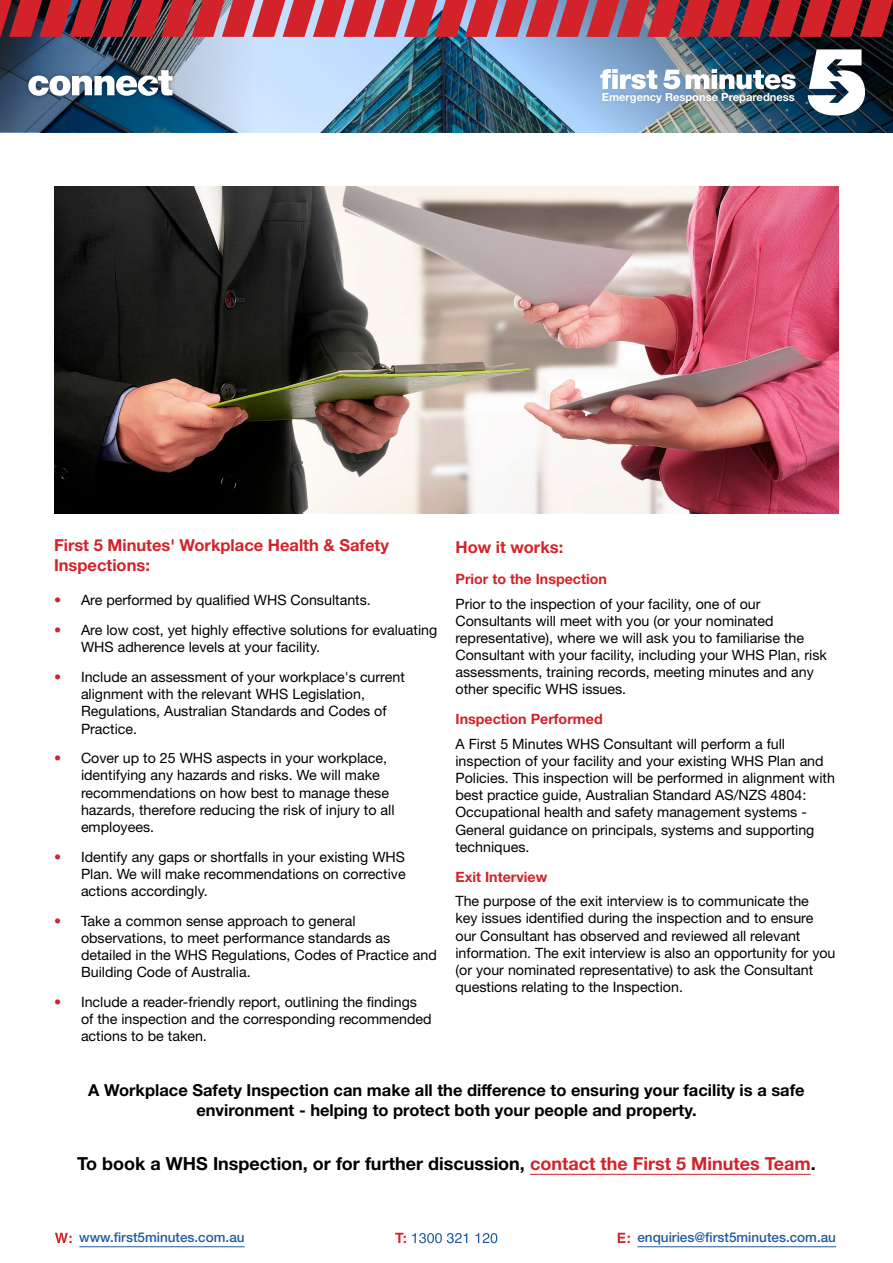
<style>
.page{position:relative;width:893px;height:1263px;background:#fff}
.page>*{position:absolute;margin:0;border:0;box-sizing:border-box;transform-origin:0 0}
.t1{font:700 18px "Helvetica Neue LT Std";color:#000}
.t2{font:700 16.5px/19.8px "Helvetica Neue LT Std";color:#000;text-align:center}
.t3{font:700 16.5px/19.8px "Helvetica Neue LT Std";color:#d2232a}
.t4{font:14.25px/17.1px "Helvetica Neue LT Std";color:#000}
.t5{font:700 14.25px "Helvetica Neue LT Std";color:#d2232a}
.t6{font:500 13.5px "Helvetica Neue LT Std";color:#215e9e}
.t7{font:700 11.1px "Helvetica Neue LT Std";color:#fff}
.s1{color:#d2232a}
</style>
<div class="page">
<img style="left:54px;top:187px;width:785px;height:326px">
<hr style="left:530px;top:1174px;width:281px;height:1px;background:#d2232a">
<img style="left:0;top:0;width:893px;height:133px">
<div style="left:598px;top:88px;width:201px;height:19px;background:#000;opacity:.11"></div>
<svg style="left:55px;top:1233px;width:17px;height:10px"></svg>
<svg style="left:412px;top:1233px;width:85px;height:10px"></svg>
<svg style="left:395px;top:1233px;width:11px;height:10px"></svg>
<svg style="left:618px;top:1233px;width:12px;height:10px"></svg>
<hr style="left:79px;top:1246px;width:166px;height:1px;background:#215e9e">
<hr style="left:637px;top:1246px;width:199px;height:1px;background:#215e9e">
<p class="t7" style="left:602px;top:90px;width:195px">Emergency Response Preparedness</p>
<p class="t3" style="left:54px;top:535px;width:336px">First 5 Minutes' Workplace Health &amp; Safety<br>Inspections:</p>
<p class="t4" style="left:54px;top:592px;width:318px"><span class="s1">•</span> Are performed by qualified WHS Consultants.</p>
<p class="t4" style="left:81px;top:621px;width:358px;text-indent:-27px"><span class="s1">•</span> Are low cost, yet highly effective solutions for evaluating<br>WHS adherence levels at your facility.</p>
<p class="t4" style="left:81px;top:668px;width:325px;text-indent:-27px"><span class="s1">•</span> Include an assessment of your workplace's current alignment with the relevant WHS Legislation, Regulations, Australian Standards and Codes of Practice.</p>
<p class="t4" style="left:81px;top:749px;width:315px;text-indent:-27px"><span class="s1">•</span> Cover up to 25 WHS aspects in your workplace, identifying any hazards and risks. We will make recommendations on how best to manage these hazards, therefore reducing the risk of injury to all employees.</p>
<p class="t4" style="left:81px;top:848px;width:326px;text-align:justify;text-indent:-27px"><span class="s1">•</span> Identify any gaps or shortfalls in your existing WHS Plan. We will make recommendations on corrective actions accordingly.</p>
<p class="t4" style="left:81px;top:912px;width:357px;text-indent:-27px"><span class="s1">•</span> Take a common sense approach to general observations, to meet performance standards as detailed in the WHS Regulations, Codes of Practice and Building Code of Australia.</p>
<p class="t4" style="left:81px;top:993px;width:352px;text-indent:-27px"><span class="s1">•</span> Include a reader-friendly report, outlining the findings of the inspection and the corresponding recommended actions to be taken.</p>
<p class="t3" style="left:455px;top:536px;width:109px">How it works:</p>
<p class="t5" style="left:455px;top:570px;width:153px">Prior to the Inspection</p>
<p class="t4" style="left:455px;top:595px;width:373px">Prior to the inspection of your facility, one of our Consultants will meet with you (or your nominated representative), where we will ask you to familiarise the Consultant with your facility, including your WHS Plan, risk assessments, training records, meeting minutes and any other specific WHS issues.</p>
<p class="t5" style="left:455px;top:710px;width:149px">Inspection Performed</p>
<p class="t4" style="left:455px;top:735px;width:381px">A First 5 Minutes WHS Consultant will perform a full inspection of your facility and your existing WHS Plan and Policies. This inspection will be performed in alignment with best practice guide, Australian Standard AS/NZS 4804:<br>Occupational health and safety management systems - General guidance on principals, systems and supporting techniques.</p>
<p class="t5" style="left:455px;top:868px;width:93px">Exit Interview</p>
<p class="t4" style="left:455px;top:892px;width:382px">The purpose of the exit interview is to communicate the<br>key issues identified during the inspection and to ensure our Consultant has observed and reviewed all relevant information. The exit interview is also an opportunity for you (or your nominated representative) to ask the Consultant questions relating to the Inspection.</p>
<p class="t2" style="left:88px;top:1080px;width:718px">A Workplace Safety Inspection can make all the difference to ensuring your facility is a safe environment - helping to protect both your people and property.</p>
<p class="t1" style="left:77px;top:1152px;width:740px">To book a WHS Inspection, or for further discussion, <span class="s1">contact the First 5 Minutes Team</span>.</p>
<p class="t6" style="left:79px;top:1229px;width:167px">www.first5minutes.com.au</p>
<p class="t6" style="left:637px;top:1229px;width:200px">enquiries@first5minutes.com.au</p>
</div>
